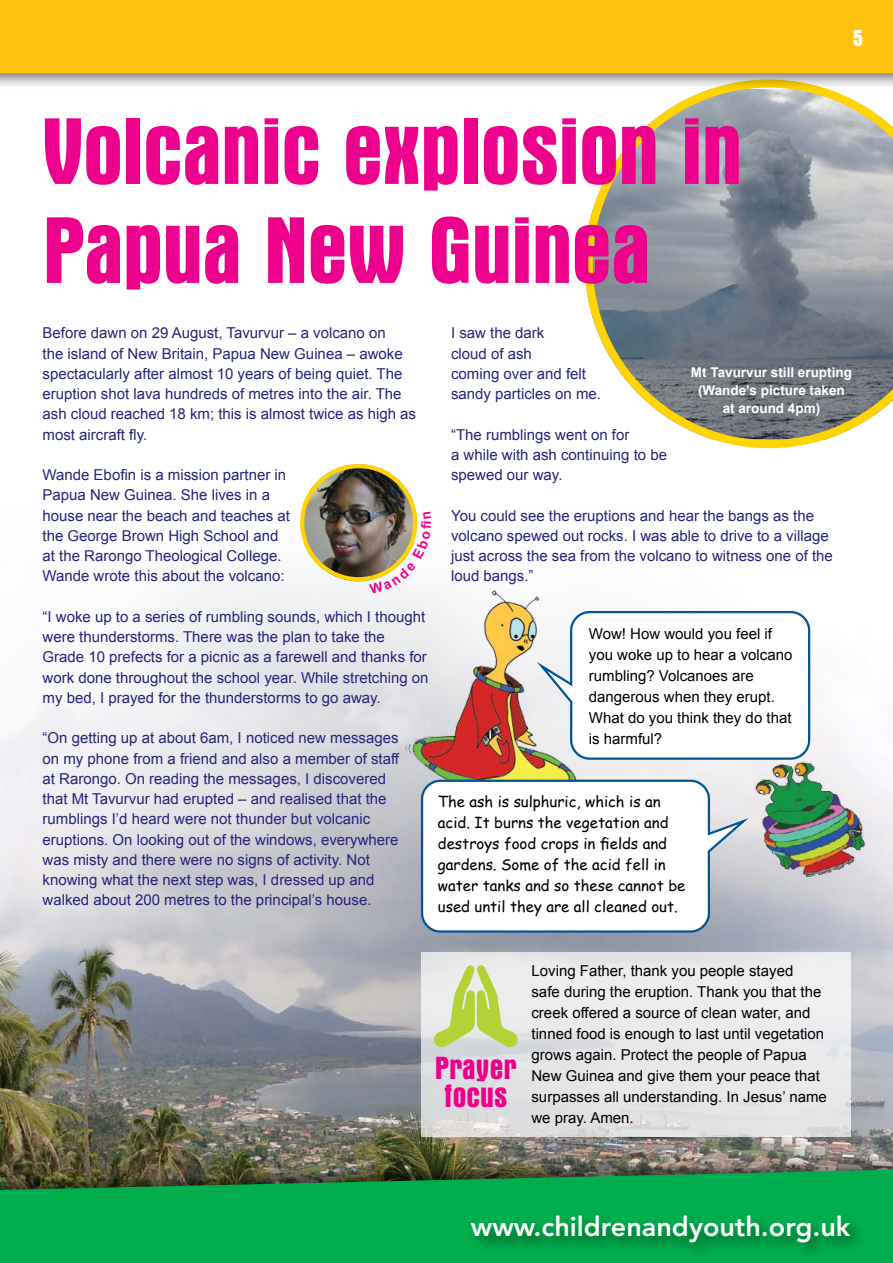
<style>
.page{position:relative;width:893px;height:1263px;background:#fff}
.page>*{position:absolute;margin:0;border:0;box-sizing:border-box;transform-origin:0 0}
.t1{font:700 condensed 96px/99px "Aurora BT";letter-spacing:-.015em;color:#ec008c}
.t2{font:700 condensed 32.55px/27.3px "Aurora BT";letter-spacing:.005em;color:#ec008c}
.t3{font:800 27px "Avenir";color:#fff}
.t4{font:700 condensed 24px "Aurora BT";color:#fff}
.t5{font:15px/20.2px "Arial";color:#26247b}
.t6{font:15px/21px "Arial";color:#000}
.t7{font:15px/21px "Comic Sans MS";color:#000}
.t8{font:700 13.5px/18px "Arial";color:#fff;text-align:center}
</style>
<div class="page">
<img style="left:0;top:513px;width:893px;height:638px">
<svg style="left:585px;top:90px;width:308px;height:358px;background:#9ea29e"></svg>
<img style="left:398px;top:588px;width:191px;height:210px">
<svg style="left:532px;top:610px;width:279px;height:151px"></svg>
<svg style="left:420px;top:778px;width:334px;height:156px"></svg>
<img style="left:749px;top:752px;width:123px;height:132px">
<svg style="left:421px;top:952px;width:429px;height:185px;background:#e6e6e7"></svg>
<svg style="left:433px;top:965px;width:86px;height:83px;background:#d2df9f"></svg>
<img style="left:304px;top:464px;width:110px;height:117px">
<div style="left:300px;top:464px;width:117px;height:117px;border:4px solid #ffd400;border-radius:50%"></div>
<div style="left:0;top:0;width:893px;height:90px;background:#000;opacity:.5"></div>
<div style="left:0;top:0;width:893px;height:72px;background:#ffc20e"></div>
<div style="left:0;top:1151px;width:893px;height:112px;background:#000;opacity:.5"></div>
<svg style="left:0;top:1170px;width:893px;height:93px;background:#099f48"></svg>
<div style="left:467px;top:1211px;width:400px;height:49px;background:#000;opacity:.5"></div>
<svg style="left:369px;top:511px;width:62px;height:83px"></svg>
<h1 class="t1" style="left:43px;top:102px;width:701px">Volcanic explosion in<br>Papua New Guinea</h1>
<h3 class="t4" style="left:853px;top:24px;width:12px">5</h3>
<p class="t5" style="left:43px;top:323px;width:375px">Before dawn on 29 August, Tavurvur – a volcano on<br>the island of New Britain, Papua New Guinea – awoke spectacularly after almost 10 years of being quiet. The eruption shot lava hundreds of metres into the air. The ash cloud reached 18 km; this is almost twice as high as most aircraft fly.</p>
<p class="t5" style="left:43px;top:465px;width:249px">Wande Ebofin is a mission partner in Papua New Guinea. She lives in a house near the beach and teaches at the George Brown High School and at the Rarongo Theological College.<br>Wande wrote this about the volcano:</p>
<p class="t5" style="left:43px;top:607px;width:388px">“I woke up to a series of rumbling sounds, which I thought were thunderstorms. There was the plan to take the Grade 10 prefects for a picnic as a farewell and thanks for work done throughout the school year. While stretching on my bed, I prayed for the thunderstorms to go away.</p>
<p class="t5" style="left:43px;top:728px;width:358px">“On getting up at about 6am, I noticed new messages on my phone from a friend and also a member of staff at Rarongo. On reading the messages, I discovered that Mt Tavurvur had erupted – and realised that the rumblings I’d heard were not thunder but volcanic eruptions. On looking out of the windows, everywhere was misty and there were no signs of activity. Not knowing what the next step was, I dressed up and walked about 200 metres to the principal’s house.</p>
<p class="t5" style="left:451px;top:323px;width:152px">I saw the dark<br>cloud of ash<br>coming over and felt sandy particles on me.</p>
<p class="t5" style="left:451px;top:424px;width:217px">“The rumblings went on for<br>a while with ash continuing to be spewed our way.</p>
<p class="t5" style="left:451px;top:505px;width:383px">You could see the eruptions and hear the bangs as the volcano spewed out rocks. I was able to drive to a village just across the sea from the volcano to witness one of the loud bangs.”</p>
<p class="t8" style="left:691px;top:364px;width:163px">Mt Tavurvur still erupting (Wande’s picture taken at around 4pm)</p>
<p class="t6" style="left:589px;top:623px;width:205px">Wow! How would you feel if you woke up to hear a volcano rumbling? Volcanoes are dangerous when they erupt.<br>What do you think they do that is harmful?</p>
<p class="t7" style="left:438px;top:790px;width:249px">The ash is sulphuric, which is an acid. It burns the vegetation and destroys food crops in fields and gardens. Some of the acid fell in water tanks and so these cannot be used until they are all cleaned out.</p>
<h2 class="t2" style="left:435px;top:1055px;width:83px">Prayer focus</h2>
<p class="t6" style="left:531px;top:961px;width:297px">Loving Father, thank you people stayed<br>safe during the eruption. Thank you that the creek offered a source of clean water, and tinned food is enough to last until vegetation grows again. Protect the people of Papua New Guinea and give them your peace that surpasses all understanding. In Jesus’ name we pray. Amen.</p>
<h3 class="t3" style="left:471px;top:1211px;width:381px">www.childrenandyouth.org.uk</h3>
</div>
